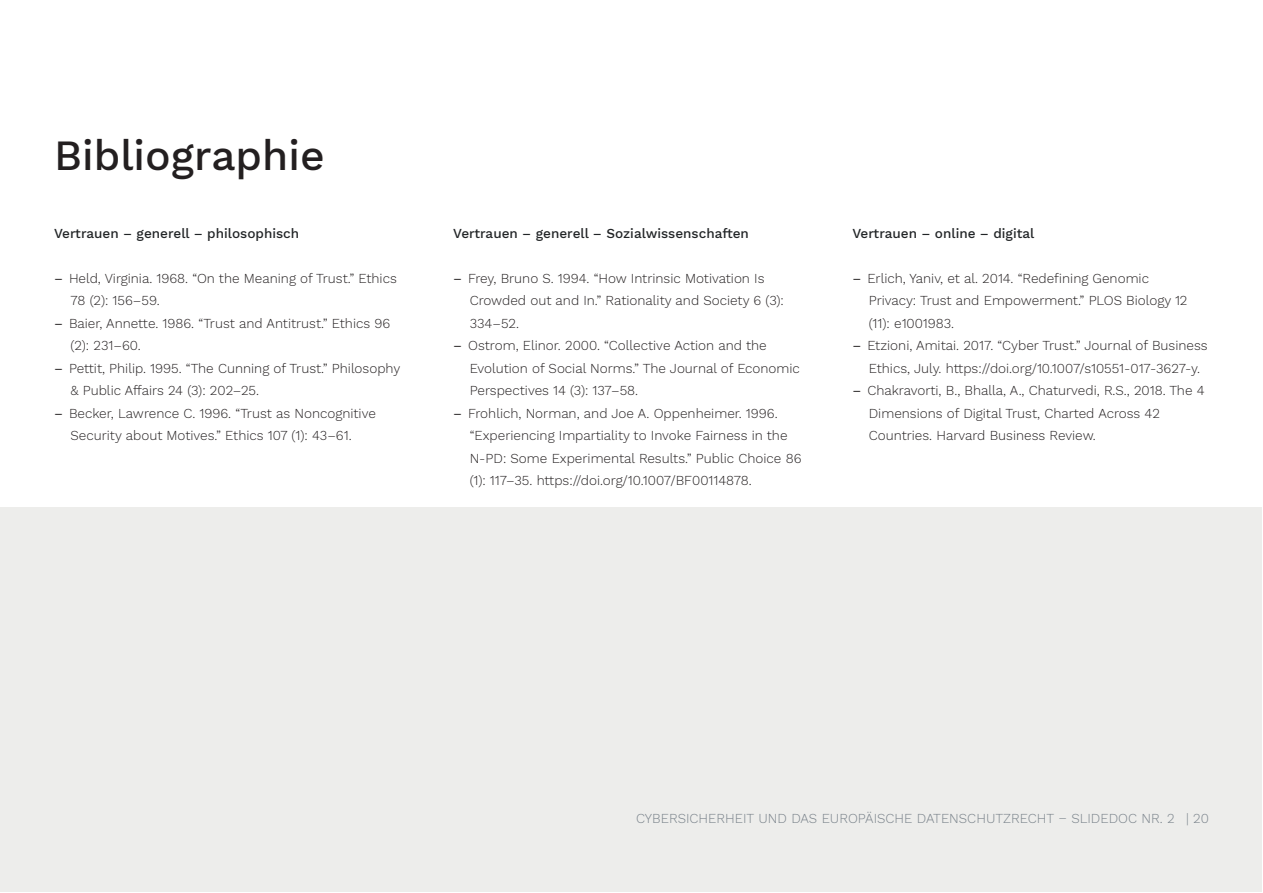
<style>
.page{position:relative;width:1263px;height:893px;background:#fff}
.page>*{position:absolute;margin:0;border:0;box-sizing:border-box;transform-origin:0 0}
.t1{font:500 42.45px "Work Sans";color:#231f20}
.t2{font:300 13.5px/22.5px "Work Sans";color:#231f20}
.t3{font:500 13.5px "Work Sans";color:#212426}
.t4{font:300 13.5px "Work Sans";color:#79828a}
.s1{font-weight:400}
</style>
<div class="page">
<div style="left:1px;top:508px;width:1261px;height:384px;background:#ededeb"></div>
<h1 class="t1" style="left:54px;top:131px;width:272px">Bibliographie</h1>
<p class="t3" style="left:54px;top:225px;width:247px">Vertrauen – generell – philosophisch</p>
<p class="t2" style="left:70px;top:267px;width:328px;text-indent:-16px"><span class="s1">–</span> Held, Virginia. 1968. “On the Meaning of Trust.” Ethics<br>78 (2): 156–59.</p>
<p class="t2" style="left:70px;top:312px;width:321px;text-indent:-16px"><span class="s1">–</span> Baier, Annette. 1986. “Trust and Antitrust.” Ethics 96 (2): 231–60.</p>
<p class="t2" style="left:70px;top:357px;width:331px;text-indent:-16px"><span class="s1">–</span> Pettit, Philip. 1995. “The Cunning of Trust.” Philosophy &amp; Public Affairs 24 (3): 202–25.</p>
<p class="t2" style="left:54px;top:402px;width:323px;text-align:center"><span class="s1">–</span> Becker, Lawrence C. 1996. “Trust as Noncognitive<br>Security about Motives.” Ethics 107 (1): 43–61.</p>
<p class="t3" style="left:453px;top:225px;width:297px">Vertrauen – generell – Sozialwissenschaften</p>
<p class="t2" style="left:470px;top:267px;width:316px;text-indent:-16px"><span class="s1">–</span> Frey, Bruno S. 1994. “How Intrinsic Motivation Is<br>Crowded out and In.” Rationality and Society 6 (3):<br>334–52.</p>
<p class="t2" style="left:470px;top:335px;width:332px;text-indent:-16px"><span class="s1">–</span> Ostrom, Elinor. 2000. “Collective Action and the<br>Evolution of Social Norms.” The Journal of Economic<br>Perspectives 14 (3): 137–58.</p>
<p class="t2" style="left:470px;top:402px;width:333px;text-indent:-16px"><span class="s1">–</span> Frohlich, Norman, and Joe A. Oppenheimer. 1996. “Experiencing Impartiality to Invoke Fairness in the N-PD: Some Experimental Results.” Public Choice 86 (1): 117–35. https://doi.org/10.1007/BF00114878.</p>
<p class="t3" style="left:852px;top:225px;width:184px">Vertrauen – online – digital</p>
<p class="t2" style="left:869px;top:267px;width:320px;text-indent:-16px"><span class="s1">–</span> Erlich, Yaniv, et al. 2014. “Redefining Genomic<br>Privacy: Trust and Empowerment.” PLOS Biology 12 (11): e1001983.</p>
<p class="t2" style="left:869px;top:335px;width:340px;text-indent:-16px"><span class="s1">–</span> Etzioni, Amitai. 2017. “Cyber Trust.” Journal of Business<br>Ethics, July. https://doi.org/10.1007/s10551-017-3627-y.</p>
<p class="t2" style="left:869px;top:380px;width:337px;text-indent:-16px"><span class="s1">–</span> Chakravorti, B., Bhalla, A., Chaturvedi, R.S., 2018. The 4<br>Dimensions of Digital Trust, Charted Across 42<br>Countries. Harvard Business Review.</p>
<p class="t4" style="left:636px;top:810px;width:540px">CYBERSICHERHEIT UND DAS EUROPÄISCHE DATENSCHUTZRECHT – SLIDEDOC NR. 2</p>
<p class="t4" style="left:1186px;top:810px;width:24px">| 20</p>
</div>
